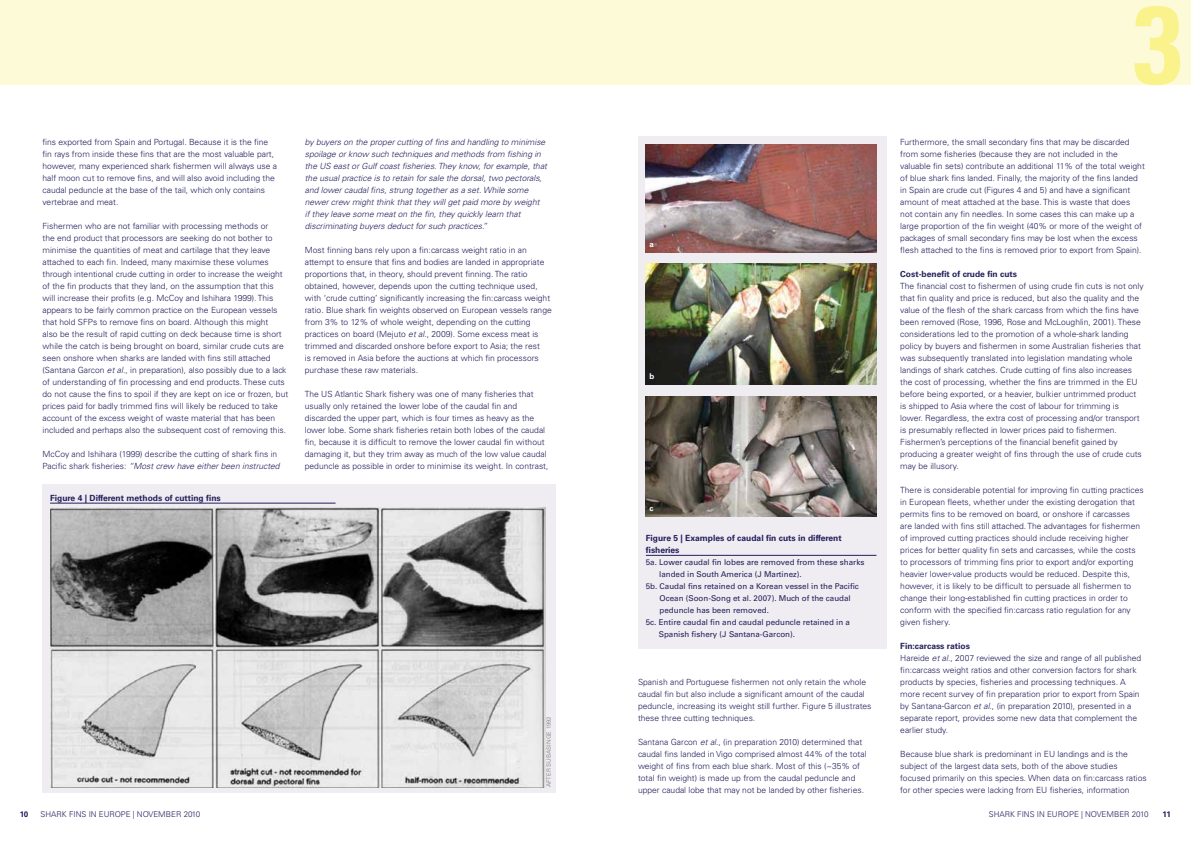
<style>
.page{position:relative;width:1191px;height:842px;background:#fff}
.page>*{position:absolute;margin:0;border:0;box-sizing:border-box;transform-origin:0 0}
.t1{font:700 condensed 110.7px "Univers LT Std";color:#faf28a}
.t2{font:300 8.5px/12px "Univers";color:#231f5c}
.t3{font:italic 300 8.5px/12px "Univers";color:#231f5c}
.t4{font:700 8.5px/12px "Univers";color:#231f5c}
.t5{font:8px "Univers";color:#231f5c}
.t6{font:300 8px "Univers";color:#231f5c}
.t7{font:700 8px "Univers";color:#231f5c}
.t8{font:700 8px "Univers";color:#fff}
.t9{font:6px "Univers";color:#939598}
.s1{font-style:italic}
.s2{font-weight:700}
</style>
<div class="page">
<div style="left:0;top:0;width:595px;height:85px;background:#fcfad7"></div>
<div style="left:595px;top:0;width:596px;height:85px;background:#fcfad7"></div>
<div style="left:638px;top:136px;width:248px;height:513px;background:#efedf1"></div>
<div style="left:43px;top:485px;width:513px;height:308px;background:#efedf1"></div>
<img style="left:645px;top:397px;width:231px;height:120px">
<hr style="left:646px;top:555px;width:230px;height:1px;background:#231f5c">
<img style="left:645px;top:145px;width:231px;height:108px">
<img style="left:645px;top:264px;width:231px;height:121px">
<img style="left:50px;top:508px;width:495px;height:280px">
<hr style="left:50px;top:503px;width:285px;height:1px;background:#231f5c">
<p class="t2" style="left:43px;top:136px;width:236px">fins exported from Spain and Portugal. Because it is the fine fin rays from inside these fins that are the most valuable part, however, many experienced shark fishermen will always use a half moon cut to remove fins, and will also avoid including the caudal peduncle at the base of the tail, which only contains vertebrae and meat.</p>
<p class="t2" style="left:43px;top:220px;width:247px">Fishermen who are not familiar with processing methods or<br>the end product that processors are seeking do not bother to minimise the quantities of meat and cartilage that they leave attached to each fin. I ndeed, many maximise these volumes through intentional crude cutting in order to increase the weight of the fin products that they land, on the assumption that this will increase their profits (e.g. McCoy and I shihara 1999). This appears to be fairly common practice on the European vessels that hold SFPs to remove fins on board. Although this might<br>also be the result of rapid cutting on deck because time is short while the catch is being brought on board, similar crude cuts are seen onshore when sharks are landed with fins still attached (Santana Garcon <span class="s1">et al</span>., in preparation), also possibly due to a lack of understanding of fin processing and end products. These cuts do not cause the fins to spoil if they are kept on ice or frozen, but prices paid for badly trimmed fins will likely be reduced to take account of the excess weight of waste material that has been included and perhaps also the subsequent cost of removing this.</p>
<p class="t2" style="left:43px;top:448px;width:239px">McCoy and I shihara (1999) describe the cutting of shark fins in<br>Pacific shark fisheries: <span class="s1">“Most crew have either been instructed</span></p>
<p class="t4" style="left:50px;top:492px;width:172px">Figure 4 | Different methods of cutting fins</p>
<p class="t3" style="left:305px;top:136px;width:244px">by buyers on the proper cutting of fins and handling to minimise spoilage or know such techniques and methods from fishing in the US east or Gulf coast fisheries. They know, for example, that the usual practice is to retain for sale the dorsal, two pectorals, and lower caudal fins, strung together as a set. While some newer crew might think that they will get paid more by weight<br>if they leave some meat on the fin, they quickly learn that discriminating buyers deduct for such practices.”</p>
<p class="t2" style="left:305px;top:244px;width:248px">Most finning bans rely upon a fin:carcass weight ratio in an attempt to ensure that fins and bodies are landed in appropriate proportions that, in theory, should prevent finning. The ratio obtained, however, depends upon the cutting technique used, with ‘crude cutting’ significantly increasing the fin:carcass weight ratio. B lue shark fin weights observed on European vessels range from 3% to 12% of whole weight, depending on the cutting practices on board (M ejuto <span class="s1">et al</span>., 2009). Some excess meat is trimmed and discarded onshore before export to Asia; the rest<br>is removed in Asia before the auctions at which fin processors purchase these raw materials.</p>
<p class="t2" style="left:305px;top:388px;width:245px">The U S Atlantic Shark fishery was one of many fisheries that usually only retained the lower lobe of the caudal fin and discarded the upper part, which is four times as heavy as the lower lobe. Some shark fisheries retain both lobes of the caudal fin, because it is difficult to remove the lower caudal fin without damaging it, but they trim away as much of the low value caudal peduncle as possible in order to minimise its weight. I n contrast,</p>
<p class="t9" style="left:545px;top:787px;width:72px;rotate:-90deg">After Subasinge 1992</p>
<p class="t8" style="left:649px;top:239px;width:6px">a</p>
<p class="t8" style="left:649px;top:371px;width:6px">b</p>
<p class="t8" style="left:649px;top:503px;width:5px">c</p>
<p class="t4" style="left:646px;top:532px;width:197px">Figure 5 | Examples of caudal fin cuts in different fisheries</p>
<p class="t5" style="left:646px;top:557px;width:220px">5a. Lower caudal fin lobes are removed from these sharks</p>
<p class="t5" style="left:659px;top:569px;width:144px">landed in South America (J Martinez).</p>
<p class="t5" style="left:646px;top:581px;width:214px">5b. Caudal fins retained on a Korean vessel in the Pacific</p>
<p class="t5" style="left:659px;top:593px;width:193px">Ocean (Soon-Song et al. 2007). Much of the caudal</p>
<p class="t5" style="left:659px;top:605px;width:111px">peduncle has been removed.</p>
<p class="t5" style="left:646px;top:617px;width:206px">5c. Entire caudal fin and caudal peduncle retained in a</p>
<p class="t5" style="left:658px;top:629px;width:138px">Spanish fishery (J Santana-Garcon).</p>
<p class="t2" style="left:638px;top:676px;width:235px">Spanish and Portuguese fishermen not only retain the whole caudal fin but also include a significant amount of the caudal peduncle, increasing its weight still further. Figure 5 illustrates these three cutting techniques.</p>
<p class="t2" style="left:638px;top:736px;width:230px">Santana Garcon <span class="s1">et al</span>., (in preparation 2010) determined that caudal fins landed in Vigo comprised almost 44% of the total weight of fins from each blue shark. Most of this (~35% of total fin weight) is made up from the caudal peduncle and upper caudal lobe that may not be landed by other fisheries.</p>
<h1 class="t1" style="left:1133px;top:-23px;width:51px">3</h1>
<p class="t2" style="left:900px;top:136px;width:246px">Furthermore, the small secondary fins that may be discarded from some fisheries (because they are not included in the valuable fin sets) contribute an additional 11% of the total weight of blue shark fins landed. Finally, the majority of the fins landed in Spain are crude cut (Figures 4 and 5) and have a significant amount of meat attached at the base. This is waste that does<br>not contain any fin needles. I n some cases this can make up a large proportion of the fin weight (40% or more of the weight of packages of small secondary fins may be lost when the excess flesh attached to the fins is removed prior to export from Spain).</p>
<p class="t4" style="left:900px;top:268px;width:118px">Cost-benefit of crude fin cuts</p>
<p class="t2" style="left:900px;top:280px;width:245px">The financial cost to fishermen of using crude fin cuts is not only that fin quality and price is reduced, but also the quality and the value of the flesh of the shark carcass from which the fins have been removed (Rose, 1996, Rose and McLoughlin, 2001). These considerations led to the promotion of a whole-shark landing policy by buyers and fishermen in some Australian fisheries that was subsequently translated into legislation mandating whole landings of shark catches. Crude cutting of fins also increases the cost of processing, whether the fins are trimmed in the EU before being exported, or a heavier, bulkier untrimmed product is shipped to Asia where the cost of labour for trimming is lower. Regardless, the extra cost of processing and/or transport is presumably reflected in lower prices paid to fishermen.<br>Fishermen’s perceptions of the financial benefit gained by producing a greater weight of fins through the use of crude cuts may be illusory.</p>
<p class="t2" style="left:900px;top:484px;width:245px">There is considerable potential for improving fin cutting practices in European fleets, whether under the existing derogation that permits fins to be removed on board, or onshore if carcasses are landed with fins still attached. The advantages for fishermen of improved cutting practices should include receiving higher prices for better quality fin sets and carcasses, while the costs to processors of trimming fins prior to export and/or exporting heavier lower-value products would be reduced. Despite this, however, it is likely to be difficult to persuade all fishermen to change their long-established fin cutting practices in order to conform with the specified fin:carcass ratio regulation for any given fishery.</p>
<p class="t2" style="left:900px;top:640px;width:242px"><span class="s2">Fin:carcass ratios<br></span>Hareide <span class="s1">et al</span>., 2007 reviewed the size and range of all published fin:carcass weight ratios and other conversion factors for shark products by species, fisheries and processing techniques. A more recent survey of fin preparation prior to export from Spain by Santana-Garcon <span class="s1">et al</span>., (in preparation 2010), presented in a separate report, provides some new data that complement the earlier study.</p>
<p class="t2" style="left:900px;top:748px;width:248px">Because blue shark is predominant in EU landings and is the subject of the largest data sets, both of the above studies focused primarily on this species. When data on fin:carcass ratios for other species were lacking from EU fisheries, information</p>
<p class="t7" style="left:20px;top:809px;width:10px">10</p>
<p class="t6" style="left:41px;top:809px;width:161px">Shark fins in Europe | November 2010</p>
<p class="t6" style="left:988px;top:809px;width:161px">Shark fins in Europe | November 2010</p>
<p class="t7" style="left:1162px;top:809px;width:10px">11</p>
</div>
